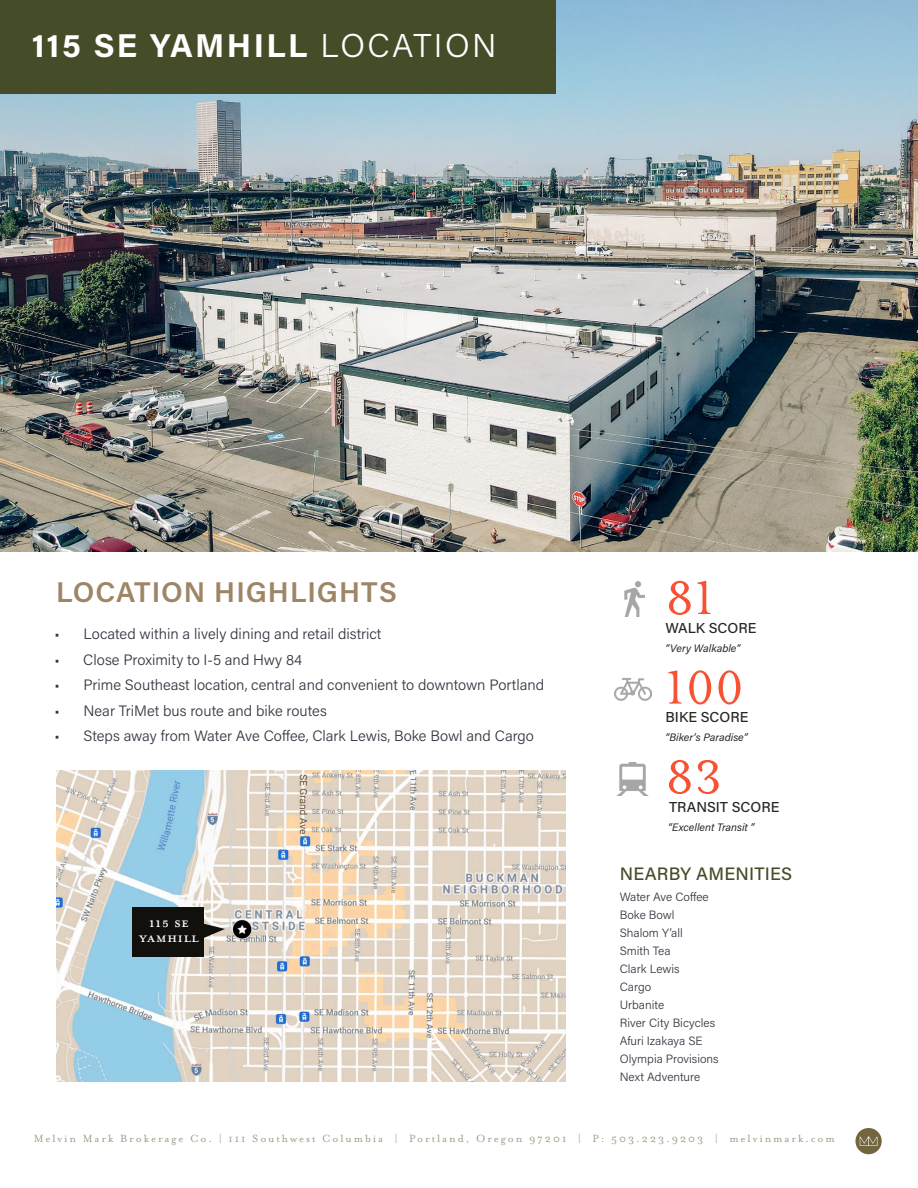
<style>
.page{position:relative;width:918px;height:1188px;background:#fff}
.page>*{position:absolute;margin:0;border:0;box-sizing:border-box;transform-origin:0 0}
.text{font:53.85px "Mrs Eaves Lining OT";letter-spacing:.01em;color:#f75233}
.text-2{font:700 33px "Acumin Pro";letter-spacing:.07em;color:#fff}
.t1{font:600 28.5px "Acumin Pro";letter-spacing:.035em;color:#9e8566}
.Head_1_-_white{font:19.5px "Mrs Eaves All Petite Caps OT";letter-spacing:.01em;color:#fff}
.text-3{font:500 18px "Acumin Pro";letter-spacing:.015em;color:#454c28}
.t2{font:300 15px "Acumin Pro";color:#333340}
.text-4{font:500 14.4px "Acumin Pro";color:#262623}
.text-5{font:300 12px "Acumin Pro";color:#333340}
.t3{font:12px "Mrs Eaves OT";letter-spacing:.16em;color:#9e9d89}
.text-6{font:italic 10.8px "Acumin Pro";color:#262623}
.s1{font-weight:300}
</style>
<div class="page">
<svg style="left:855px;top:1128px;width:27px;height:26px"></svg>
<img style="left:0;top:0;width:918px;height:552px">
<div style="left:0;top:0;width:555px;height:93px;background:#454c28"></div>
<img style="left:56px;top:770px;width:510px;height:311px">
<svg style="left:204px;top:914px;width:21px;height:41px"></svg>
<div style="left:132px;top:908px;width:72px;height:49px;background:#11100c"></div>
<img style="left:624px;top:582px;width:21px;height:34px">
<img style="left:614px;top:678px;width:38px;height:23px">
<img style="left:616px;top:762px;width:33px;height:34px">
<p class="text-2" style="left:32px;top:23px;width:466px">115 SE YAMHILL <span class="s1">LOCATION</span></p>
<p class="t1" style="left:56px;top:572px;width:342px">LOCATION HIGHLIGHTS</p>
<p class="t2" style="left:55px;top:624px;width:328px">• Located within a lively dining and retail district</p>
<p class="t2" style="left:55px;top:649px;width:249px">• Close Proximity to I-5 and Hwy 84</p>
<p class="t2" style="left:55px;top:675px;width:491px">• Prime Southeast location, central and convenient to downtown Portland</p>
<p class="t2" style="left:55px;top:700px;width:274px">• Near TriMet bus route and bike routes</p>
<p class="t2" style="left:55px;top:726px;width:481px">• Steps away from Water Ave Coffee, Clark Lewis, Boke Bowl and Cargo</p>
<p class="Head_1_-_white" style="left:149px;top:914px;width:42px">115 SE</p>
<p class="Head_1_-_white" style="left:139px;top:929px;width:61px">YAMHILL</p>
<p class="text" style="left:666px;top:569px;width:50px">81</p>
<p class="text-4" style="left:666px;top:618px;width:92px">WALK SCORE</p>
<p class="text-6" style="left:666px;top:640px;width:76px">“Very Walkable”</p>
<p class="text" style="left:666px;top:658px;width:80px">100</p>
<p class="text-4" style="left:666px;top:707px;width:84px">BIKE SCORE</p>
<p class="text-6" style="left:666px;top:730px;width:84px">“Biker’s Paradise”</p>
<p class="text" style="left:666px;top:748px;width:58px">83</p>
<p class="text-4" style="left:669px;top:797px;width:112px">TRANSIT SCORE</p>
<p class="text-6" style="left:668px;top:819px;width:88px">“Excellent Transit ”</p>
<p class="text-3" style="left:620px;top:861px;width:174px">NEARBY AMENITIES</p>
<p class="text-5" style="left:620px;top:888px;width:90px">Water Ave Coffee</p>
<p class="text-5" style="left:620px;top:906px;width:56px">Boke Bowl</p>
<p class="text-5" style="left:620px;top:924px;width:64px">Shalom Y’all</p>
<p class="text-5" style="left:620px;top:942px;width:52px">Smith Tea</p>
<p class="text-5" style="left:620px;top:960px;width:61px">Clark Lewis</p>
<p class="text-5" style="left:620px;top:978px;width:33px">Cargo</p>
<p class="text-5" style="left:620px;top:996px;width:46px">Urbanite</p>
<p class="text-5" style="left:620px;top:1014px;width:97px">River City Bicycles</p>
<p class="text-5" style="left:620px;top:1032px;width:84px">Afuri Izakaya SE</p>
<p class="text-5" style="left:620px;top:1050px;width:100px">Olympia Provisions</p>
<p class="text-5" style="left:620px;top:1068px;width:82px">Next Adventure</p>
<p class="t3" style="left:34px;top:1132px;width:803px">Melvin Mark Brokerage Co. | 111 Southwest Columbia | Portland, Oregon 97201 | P: 503.223.9203 | melvinmark.com</p>
</div>
